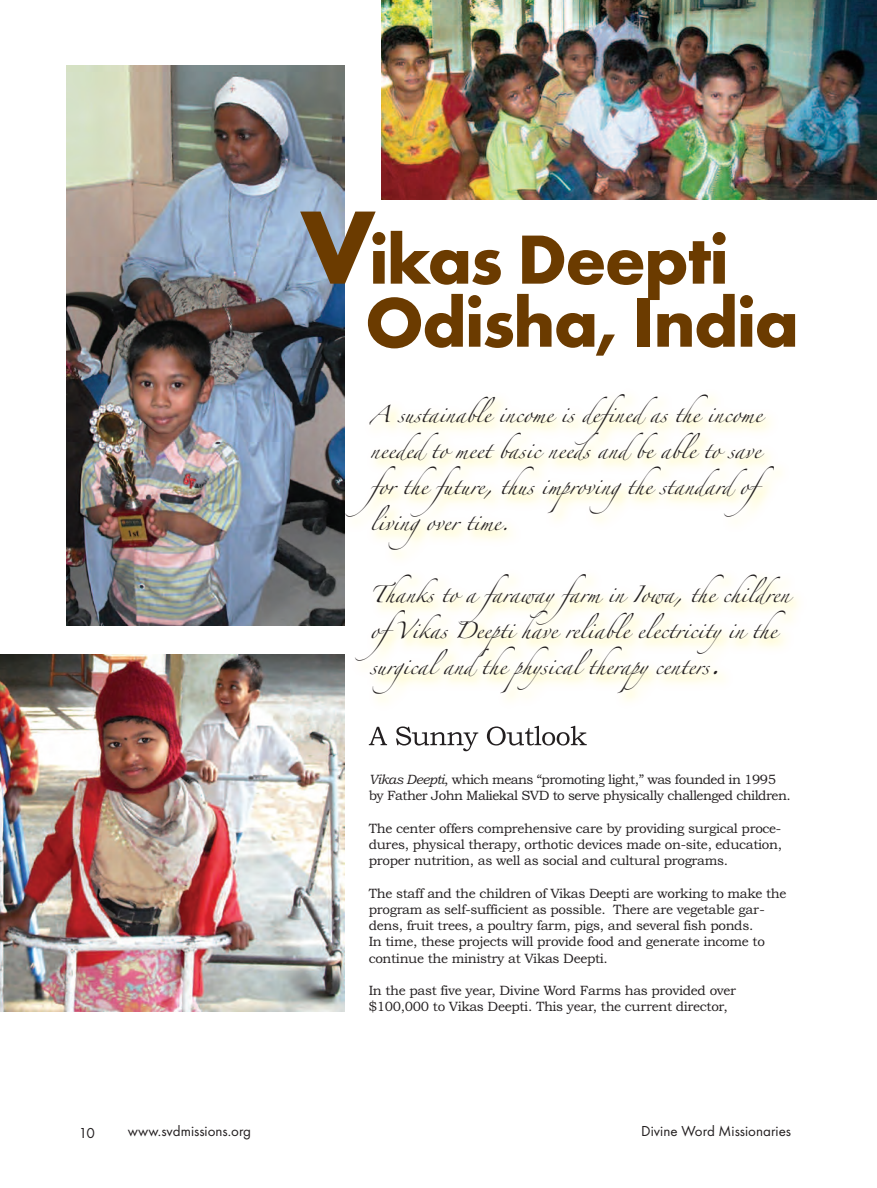
<style>
.page{position:relative;width:877px;height:1188px;background:#fff}
.page>*{position:absolute;margin:0;border:0;box-sizing:border-box;transform-origin:0 0}
.t1{font:700 72px/63px "Futura T";letter-spacing:-.025em;color:#6b3b00}
.t2{font:15px "Zapfino";color:#231f20}
.t3{font:15px "Futura T";color:#231f20}
.t4{font:13.5px/16.2px "Bookman Old Style";letter-spacing:-.025em;color:#231f20}
.s1{font-size:108px}
.s2{font-size:21px}
.s3{font-style:italic}
</style>
<div class="page">
<img style="left:67px;top:66px;width:277px;height:559px">
<img style="left:0;top:654px;width:344px;height:357px">
<img style="left:382px;top:0;width:495px;height:200px">
<img style="left:291px;top:369px;width:507px;height:385px">
<img style="left:291px;top:369px;width:53px;height:256px">
<img style="left:369px;top:726px;width:101px;height:23px">
<img style="left:291px;top:654px;width:53px;height:100px">
<h1 class="t1" style="left:365px;top:227px;width:435px;text-indent:-65px"><span class="s1">V</span>ikas Deepti<br>Odisha, India</h1>
<p class="t2" style="left:370px;top:407px;width:393px">A sustainable income is definedas the income</p>
<p class="t2" style="left:370px;top:443px;width:392px">neededto meet basic needs andbe able to save</p>
<p class="t2" style="left:370px;top:479px;width:430px">for the future, thus improvingthe standardof</p>
<p class="t2" style="left:370px;top:515px;width:141px">livingover time.</p>
<p class="t2" style="left:370px;top:587px;width:421px">Thanks to a farawayfarm in Iowa, the children</p>
<p class="t2" style="left:370px;top:623px;width:417px">ofVikas Deepti have reliable electricityin the</p>
<p class="t2" style="left:370px;top:659px;width:352px">surgicalandthe physicaltherapycenters<span class="s2">.</span></p>
<p class="t4" style="left:369px;top:771px;width:423px"><span class="s3">Vikas Deepti</span>, which means “promoting light,” was founded in 1995 by Father John Maliekal SVD to serve physically challenged children.</p>
<p class="t4" style="left:369px;top:819px;width:415px;text-align:justify">The center offers comprehensive care by providing surgical proce&shy;dures, physical therapy, orthotic devices made on-site, education, proper nutrition, as well as social and cultural programs.</p>
<p class="t4" style="left:369px;top:884px;width:419px">The staff and the children of Vikas Deepti are working to make the program as self-sufficient as possible. There are vegetable gar&shy;dens, fruit trees, a poultry farm, pigs, and several fish ponds.<br>In time, these projects will provide food and generate income to continue the ministry at Vikas Deepti.</p>
<p class="t4" style="left:369px;top:981px;width:369px">In the past five year, Divine Word Farms has provided over $100,000 to Vikas Deepti. This year, the current director,</p>
<p class="t3" style="left:79px;top:1123px;width:18px">10</p>
<p class="t3" style="left:128px;top:1121px;width:125px">www.svdmissions.org</p>
<p class="t3" style="left:641px;top:1121px;width:151px">Divine Word Missionaries</p>
</div>
